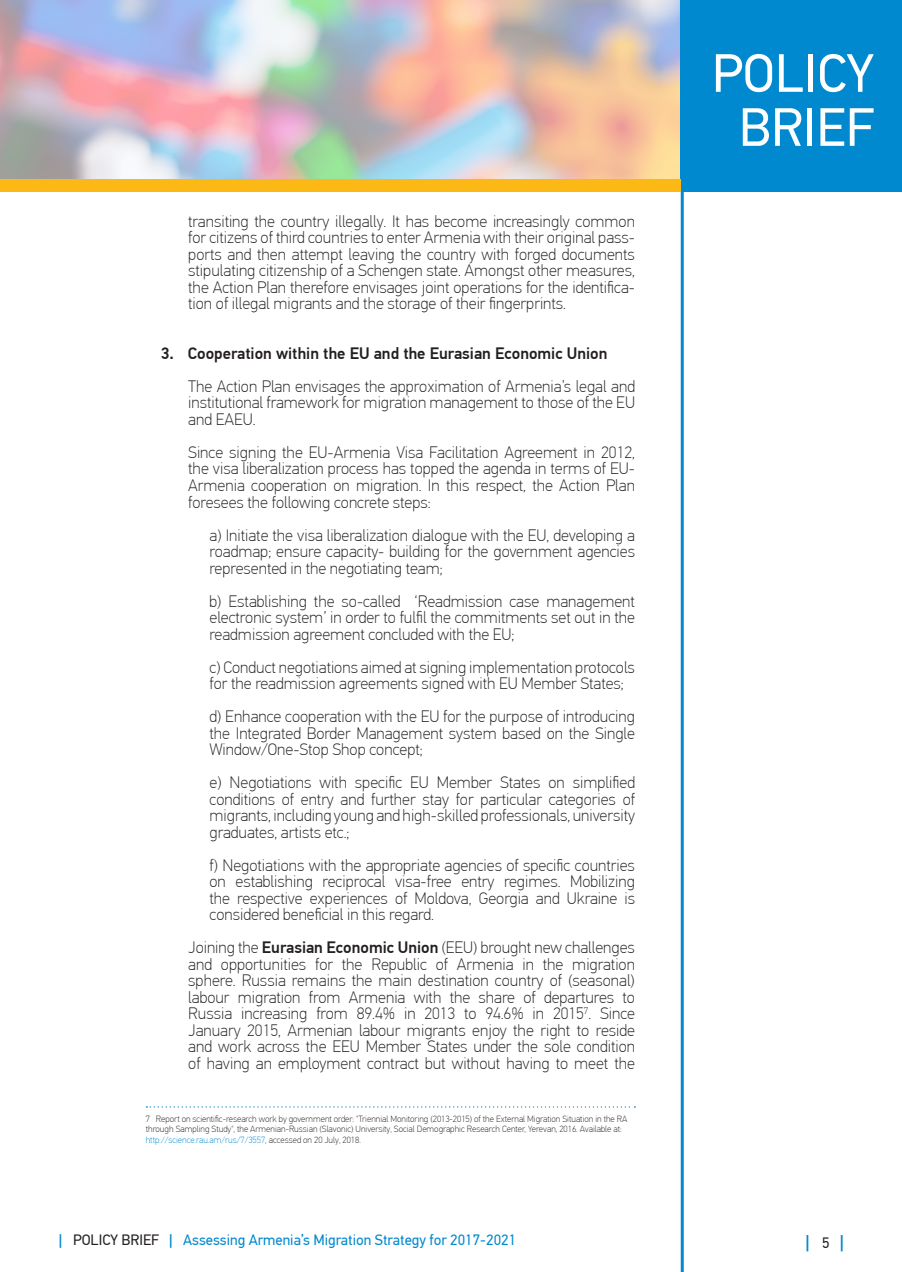
<style>
.page{position:relative;width:902px;height:1272px;background:#fff}
.page>*{position:absolute;margin:0;border:0;box-sizing:border-box;transform-origin:0 0}
.t1{font:54px/54px "PF Din Text Pro";color:#fff;text-align:center}
.t2{font:500 18px "PF Din Text Pro";color:#0089cf}
.Text_1{font:100 16.5px/16.5px "PF Din Text Pro";color:#231f20;text-align:justify}
.t3{font:500 16.5px "PF Din Text Pro";color:#231f20}
.t4{font:15px "PF Din Text Pro";color:#0089cf}
.footnote{font:100 9px/10.5px "PF Din Text Pro";color:#231f20}
.s1{font-weight:500}
.s2{color:#0089cf}
.s3{color:#231f20}
.s4{font-weight:400;font-size:15px;color:#231f20}
</style>
<div class="page">
<div style="left:680px;top:0;width:221px;height:191px;background:#0089cf"></div>
<hr style="left:680px;top:179px;width:3px;height:1092px;background:#0089cf">
<div style="left:0;top:179px;width:680px;height:12px;background:#fcb814"></div>
<svg style="left:146px;top:1106px;width:489px;height:1px"></svg>
<p class="Text_1" style="left:188px;top:213px;width:448px">transiting the country illegally. It has become increasingly common for citizens of third countries to enter Armenia with their original pass&shy;ports and then attempt leaving the country with forged documents stipulating citizenship of a Schengen state. Amongst other measures, the Action Plan therefore envisages joint operations for the identifica&shy;tion of illegal migrants and the storage of their fingerprints.</p>
<p class="t3" style="left:161px;top:343px;width:448px">3. Cooperation within the EU and the Eurasian Economic Union</p>
<p class="Text_1" style="left:188px;top:378px;width:448px">The Action Plan envisages the approximation of Armenia’s legal and institutional framework for migration management to those of the EU and EAEU.</p>
<p class="Text_1" style="left:188px;top:444px;width:448px">Since signing the EU-Armenia Visa Facilitation Agreement in 2012, the visa liberalization process has topped the agenda in terms of EU-Armenia cooperation on migration. In this respect, the Action Plan foresees the following concrete steps:</p>
<p class="Text_1" style="left:209px;top:527px;width:427px">a) Initiate the visa liberalization dialogue with the EU, developing a roadmap; ensure capacity- building for the government agencies represented in the negotiating team;</p>
<p class="Text_1" style="left:209px;top:593px;width:427px">b) Establishing the so-called ‘Readmission case management electronic system’ in order to fulfil the commitments set out in the readmission agreement concluded with the EU;</p>
<p class="Text_1" style="left:209px;top:659px;width:427px">c) Conduct negotiations aimed at signing implementation protocols for the readmission agreements signed with EU Member States;</p>
<p class="Text_1" style="left:209px;top:708px;width:427px">d) Enhance cooperation with the EU for the purpose of introducing the Integrated Border Management system based on the Single Window/One-Stop Shop concept;</p>
<p class="Text_1" style="left:209px;top:774px;width:427px">e) Negotiations with specific EU Member States on simplified conditions of entry and further stay for particular categories of migrants, including young and high-skilled professionals, university graduates, artists etc.;</p>
<p class="Text_1" style="left:209px;top:857px;width:427px">f) Negotiations with the appropriate agencies of specific countries on establishing reciprocal visa-free entry regimes. Mobilizing the respective experiences of Moldova, Georgia and Ukraine is considered beneficial in this regard.</p>
<p class="Text_1" style="left:188px;top:939px;width:448px">Joining the <span class="s1">Eurasian Economic Union</span> (EEU) brought new challenges and opportunities for the Republic of Armenia in the migration sphere. Russia remains the main destination country of (seasonal) labour migration from Armenia with the share of departures to Russia increasing from 89.4% in 2013 to 94.6% in 2015<sup>7</sup>. Since January 2015, Armenian labour migrants enjoy the right to reside and work across the EEU Member States under the sole condition of having an employment contract but without having to meet the</p>
<p class="footnote" style="left:146px;top:1113px;width:483px">7 Report on scientific-research work by government order: "Triennial Monitoring (2013-2015) of the External Migration Situation in the RA through Sampling Study", the Armenian-Russian (Slavonic) University, Social Demographic Research Center, Yerevan, 2016. Available at: <span class="s2">http://science.rau.am/rus/7/3557</span>, accessed on 20 July, 2018.</p>
<p class="t4" style="left:59px;top:1231px;width:459px"><span class="s1">|</span> <span class="s3">POLICY BRIEF</span> <span class="s1">|</span> Assessing Armenia’s Migration Strategy for 2017-2021</p>
<h1 class="t1" style="left:711px;top:47px;width:164px">POLICY<br>BRIEF</h1>
<p class="t2" style="left:805px;top:1230px;width:40px">| <span class="s4">5</span> |</p>
</div>
